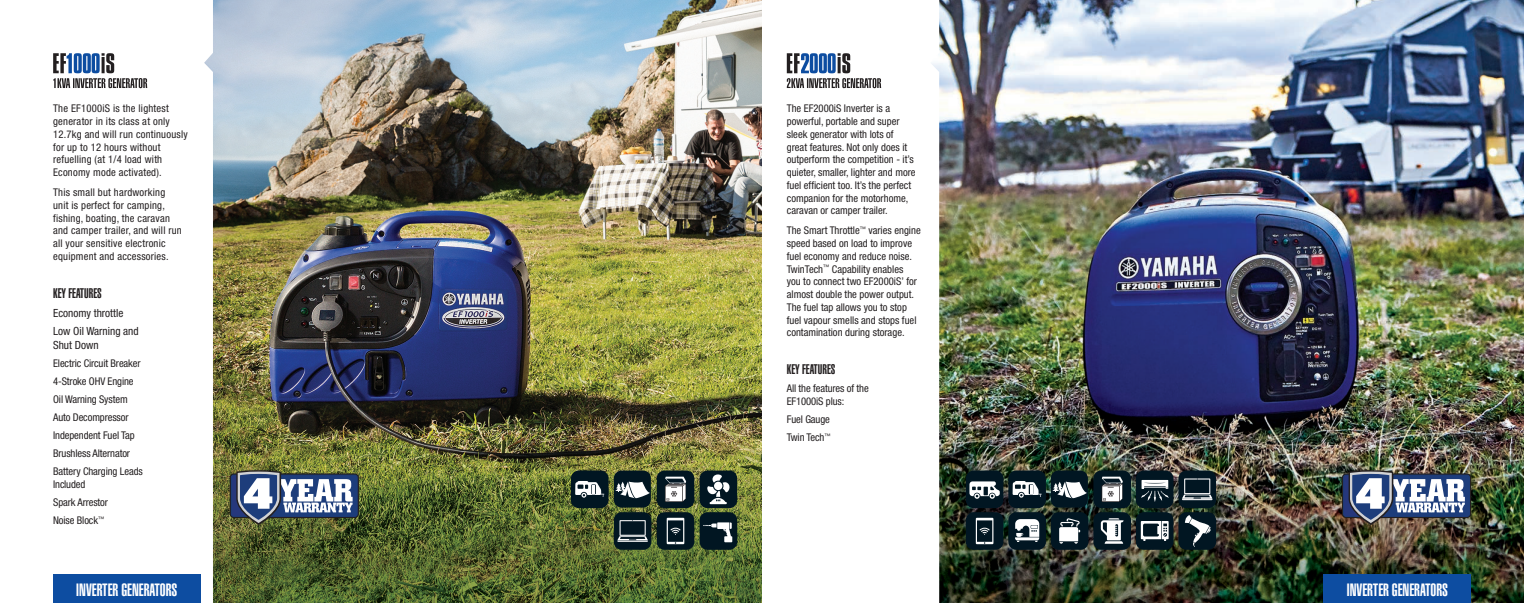
<style>
.page{position:relative;width:1524px;height:603px;background:#fff}
.page>*{position:absolute;margin:0;border:0;box-sizing:border-box;transform-origin:0 0}
.t1{font:900 extra-condensed 17.5px "Helvetica";color:#fff}
.t2{font:900 extra-condensed 13.75px "Helvetica";color:#231f20}
.t3{font:condensed 11.25px/18.8px "Helvetica Neue";color:#231f20}
.t4{font:condensed 10.62px/12.8px "Helvetica Neue";color:#231f20}
.t5{font:condensed 10.62px/12.8px "Helvetica Neue";letter-spacing:.02em;color:#231f20}
</style>
<div class="page">
<img style="left:213px;top:0;width:549px;height:602px">
<img style="left:939px;top:0;width:585px;height:602px">
<svg style="left:787px;top:53px;width:94px;height:35px"></svg>
<svg style="left:53px;top:53px;width:94px;height:35px"></svg>
<div style="left:53px;top:574px;width:148px;height:28px;background:#0d4da1"></div>
<div style="left:1323px;top:574px;width:148px;height:28px;background:#0d4da1"></div>
<div style="left:699px;top:512px;width:38px;height:37px;background:#011622;border-radius:8px"></div>
<svg style="left:703px;top:522px;width:29px;height:20px"></svg>
<div style="left:657px;top:512px;width:37px;height:37px;background:#011622;border-radius:8px"></div>
<svg style="left:667px;top:517px;width:17px;height:27px"></svg>
<div style="left:614px;top:512px;width:37px;height:37px;background:#011622;border-radius:8px"></div>
<svg style="left:617px;top:520px;width:31px;height:21px"></svg>
<div style="left:614px;top:470px;width:37px;height:37px;background:#011622;border-radius:8px"></div>
<svg style="left:615px;top:481px;width:36px;height:17px"></svg>
<div style="left:657px;top:470px;width:37px;height:38px;background:#011622;border-radius:8px"></div>
<svg style="left:665px;top:476px;width:21px;height:25px"></svg>
<div style="left:699px;top:470px;width:38px;height:38px;background:#011622;border-radius:8px"></div>
<svg style="left:707px;top:474px;width:23px;height:30px"></svg>
<div style="left:571px;top:470px;width:37px;height:38px;background:#011622;border-radius:8px"></div>
<svg style="left:575px;top:481px;width:29px;height:16px"></svg>
<div style="left:1008px;top:512px;width:38px;height:37px;background:#011622;border-radius:8px"></div>
<svg style="left:1015px;top:519px;width:24px;height:22px"></svg>
<div style="left:1136px;top:512px;width:37px;height:37px;background:#011622;border-radius:8px"></div>
<svg style="left:1141px;top:521px;width:27px;height:19px"></svg>
<div style="left:1178px;top:512px;width:38px;height:37px;background:#011622;border-radius:8px"></div>
<svg style="left:1184px;top:515px;width:27px;height:32px"></svg>
<div style="left:1093px;top:512px;width:38px;height:37px;background:#011622;border-radius:8px"></div>
<svg style="left:1101px;top:518px;width:22px;height:25px"></svg>
<div style="left:966px;top:512px;width:37px;height:37px;background:#011622;border-radius:8px"></div>
<svg style="left:976px;top:517px;width:17px;height:27px"></svg>
<div style="left:1051px;top:512px;width:37px;height:37px;background:#011622;border-radius:8px"></div>
<svg style="left:1059px;top:518px;width:21px;height:25px"></svg>
<div style="left:1008px;top:470px;width:38px;height:38px;background:#011622;border-radius:8px"></div>
<svg style="left:1012px;top:481px;width:29px;height:16px"></svg>
<div style="left:1093px;top:470px;width:38px;height:38px;background:#011622;border-radius:8px"></div>
<svg style="left:1101px;top:476px;width:22px;height:25px"></svg>
<div style="left:1178px;top:470px;width:38px;height:38px;background:#011622;border-radius:8px"></div>
<svg style="left:1182px;top:478px;width:30px;height:22px"></svg>
<div style="left:1051px;top:470px;width:37px;height:37px;background:#011622;border-radius:8px"></div>
<svg style="left:1052px;top:481px;width:35px;height:17px"></svg>
<div style="left:966px;top:470px;width:37px;height:38px;background:#011622;border-radius:8px"></div>
<svg style="left:969px;top:481px;width:31px;height:17px"></svg>
<div style="left:1136px;top:470px;width:37px;height:38px;background:#011622;border-radius:8px"></div>
<svg style="left:1141px;top:479px;width:28px;height:23px"></svg>
<svg style="left:1342px;top:473px;width:129px;height:45px"></svg>
<img style="left:1343px;top:470px;width:126px;height:54px">
<svg style="left:230px;top:473px;width:129px;height:45px"></svg>
<svg style="left:231px;top:470px;width:126px;height:54px"></svg>
<p class="t5" style="left:53px;top:102px;width:136px">The EF1000iS is the lightest generator in its class at only<br>12.7kg and will run continuously for up to 12 hours without refuelling (at 1/4 load with<br>Economy mode activated).</p>
<p class="t5" style="left:53px;top:186px;width:130px">This small but hardworking unit is perfect for camping, fishing, boating, the caravan and camper trailer, and will run all your sensitive electronic equipment and accessories.</p>
<p class="t2" style="left:53px;top:285px;width:50px">KEY FEATURES</p>
<p class="t3" style="left:53px;top:303px;width:87px">Economy throttle<br>Low Oil Warning and</p>
<p class="t3" style="left:53px;top:335px;width:47px">Shut Down</p>
<p class="t4" style="left:53px;top:354px;width:91px;line-height:18px">Electric Circuit Breaker<br>4-Stroke OHV Engine<br>Oil Warning System<br>Auto Decompressor<br>Independent Fuel Tap<br>Brushless Alternator<br>Battery Charging Leads</p>
<p class="t4" style="left:53px;top:475px;width:56px;line-height:18.1px">Included<br>Spark Arrestor<br>Noise Block<sup>™</sup></p>
<p class="t4" style="left:787px;top:102px;width:130px">The EF2000iS Inverter is a powerful, portable and super sleek generator with lots of great features. Not only does it outperform the competition - it’s quieter, smaller, lighter and more fuel efficient too. It’s the perfect companion for the motorhome, caravan or camper trailer.</p>
<p class="t4" style="left:787px;top:224px;width:135px">The Smart Throttle<sup>™</sup> varies engine speed based on load to improve fuel economy and reduce noise.<br>TwinTech<sup>™</sup> Capability enables<br>you to connect two EF2000iS’ for almost double the power output.<br>The fuel tap allows you to stop fuel vapour smells and stops fuel contamination during storage.</p>
<p class="t2" style="left:787px;top:361px;width:50px">KEY FEATURES</p>
<p class="t4" style="left:787px;top:382px;width:83px">All the features of the<br>EF1000iS plus:</p>
<p class="t4" style="left:787px;top:410px;width:45px;line-height:18px">Fuel Gauge<br>Twin Tech<sup>™</sup></p>
<h1 class="t1" style="left:76px;top:579px;width:103px">INVERTER GENERATORS</h1>
<h1 class="t1" style="left:1347px;top:579px;width:103px">INVERTER GENERATORS</h1>
</div>
